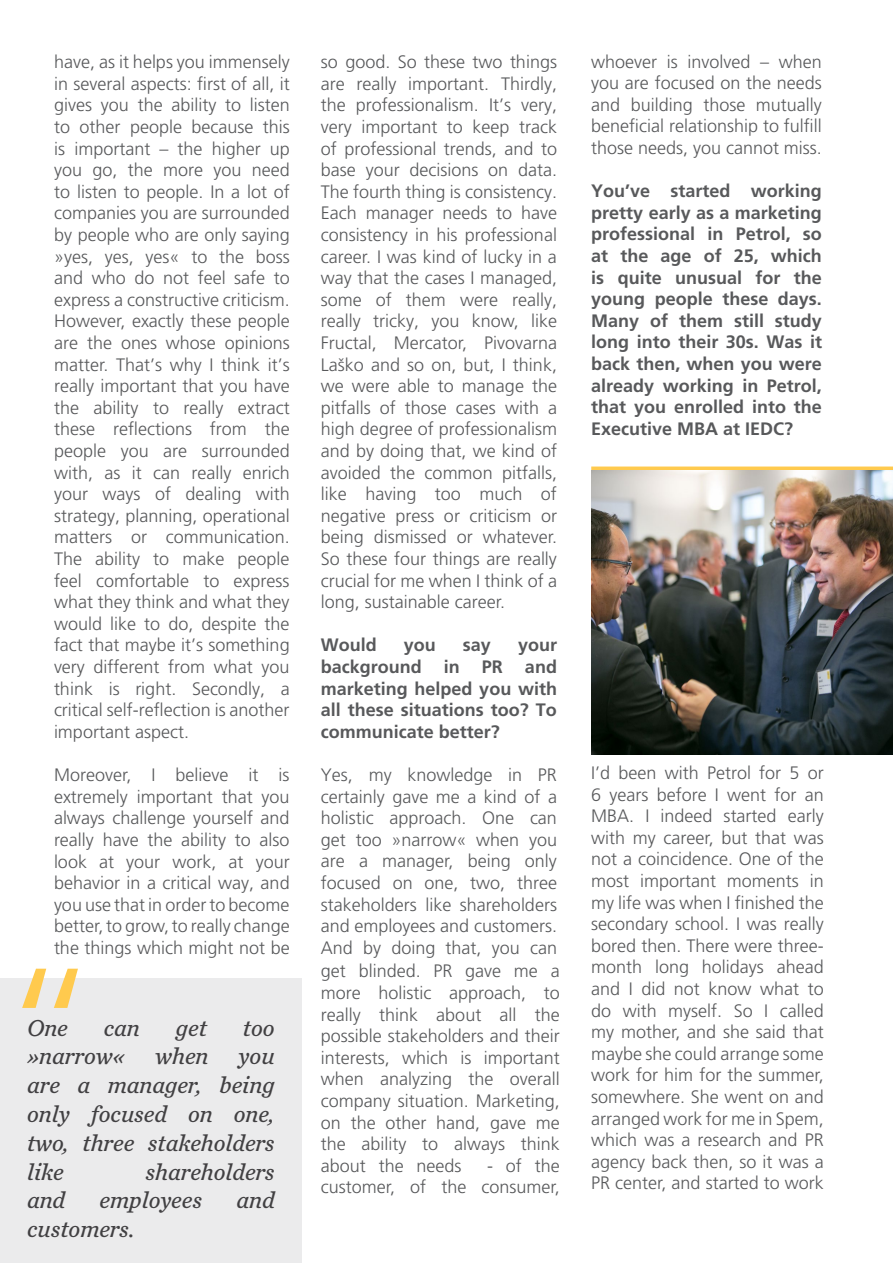
<style>
.page{position:relative;width:893px;height:1263px;background:#fff}
.page>*{position:absolute;margin:0;border:0;box-sizing:border-box;transform-origin:0 0}
.t1{font:300 180px "Frutiger LT Std";color:#ffca4e}
.t2{font:italic 24px/28.8px "Chronicle Text G4";color:#414042;text-align:justify}
.t3{font:300 18px/21.6px "Frutiger LT Std";color:#58595b;text-align:justify}
.t4{font:700 18px/21.6px "Frutiger LT Std";color:#58595b;text-align:justify}
</style>
<div class="page">
<div style="left:0;top:978px;width:302px;height:285px;background:#ebebec"></div>
<div style="left:591px;top:466px;width:302px;height:5px;background:#ffca4e"></div>
<img style="left:591px;top:471px;width:302px;height:284px">
<p class="t3" style="left:54px;top:51px;width:237px">have, as it helps you immensely in several aspects: first of all, it gives you the ability to listen to other people because this is important – the higher up you go, the more you need to listen to people. In a lot of companies you are surrounded by people who are only saying »yes, yes, yes« to the boss and who do not feel safe to express a constructive criticism.<br>However, exactly these people are the ones whose opinions matter. That’s why I think it’s really important that you have the ability to really extract these reflections from the people you are surrounded with, as it can really enrich your ways of dealing with strategy, planning, operational matters or communication.<br>The ability to make people feel comfortable to express what they think and what they would like to do, despite the fact that maybe it’s something very different from what you think is right. Secondly, a critical self-reflection is another important aspect.</p>
<p class="t3" style="left:54px;top:764px;width:237px">Moreover, I believe it is extremely important that you always challenge yourself and really have the ability to also look at your work, at your behavior in a critical way, and you use that in order to become better, to grow, to really change the things which might not be</p>
<h1 class="t1" style="left:0;top:930px;width:102px">“</h1>
<h2 class="t2" style="left:27px;top:1012px;width:42px">One</h2>
<h2 class="t2" style="left:104px;top:1012px;width:37px">can</h2>
<h2 class="t2" style="left:176px;top:1012px;width:33px">get</h2>
<h2 class="t2" style="left:243px;top:1012px;width:33px">too</h2>
<h2 class="t2" style="left:27px;top:1040px;width:99px">»narrow«</h2>
<h2 class="t2" style="left:155px;top:1040px;width:55px">when</h2>
<h2 class="t2" style="left:27px;top:1040px;width:249px;text-indent:212px">you are a manager, being only focused on one, two, three stakeholders like</h2>
<h2 class="t2" style="left:146px;top:1156px;width:131px">shareholders</h2>
<h2 class="t2" style="left:27px;top:1184px;width:40px">and</h2>
<h2 class="t2" style="left:100px;top:1184px;width:104px">employees</h2>
<h2 class="t2" style="left:237px;top:1184px;width:40px">and</h2>
<h2 class="t2" style="left:27px;top:1213px;width:109px">customers.</h2>
<p class="t3" style="left:321px;top:51px;width:238px">so good. So these two things are really important. Thirdly, the professionalism. It’s very, very important to keep track of professional trends, and to base your decisions on data.<br>The fourth thing is consistency.<br>Each manager needs to have consistency in his professional career. I was kind of lucky in a way that the cases I managed, some of them were really, really tricky, you know, like Fructal, Mercator, Pivovarna Laško and so on, but, I think, we were able to manage the pitfalls of those cases with a high degree of professionalism and by doing that, we kind of avoided the common pitfalls, like having too much of negative press or criticism or being dismissed or whatever.<br>So these four things are really crucial for me when I think of a long, sustainable career.</p>
<p class="t4" style="left:321px;top:634px;width:57px">Would</p>
<p class="t4" style="left:404px;top:634px;width:34px">you</p>
<p class="t4" style="left:463px;top:634px;width:30px">say</p>
<p class="t4" style="left:321px;top:634px;width:238px;text-indent:197px">your background in PR and marketing helped you with all these situations too? To communicate better?</p>
<p class="t3" style="left:321px;top:764px;width:238px">Yes, my knowledge in PR certainly gave me a kind of a holistic approach. One can get too »narrow« when you are a manager, being only focused on one, two, three stakeholders like shareholders and employees and customers.<br>And by doing that, you can</p>
<p class="t3" style="left:321px;top:960px;width:240px">get blinded. PR gave me a more holistic approach, to really think about all the possible stakeholders and their interests, which is important when analyzing the overall company situation. Marketing, on the other hand, gave me the ability to always think about the needs</p>
<p class="t3" style="left:321px;top:1155px;width:240px;text-align:right">- of the<br>customer, of the consumer,</p>
<p class="t3" style="left:591px;top:51px;width:232px">whoever is involved – when you are focused on the needs and building those mutually beneficial relationship to fulfill those needs, you cannot miss.</p>
<p class="t4" style="left:591px;top:180px;width:232px">You’ve started working pretty early as a marketing professional in Petrol, so at the age of 25, which is quite unusual for the young people these days.<br>Many of them still study long into their 30s. Was it back then, when you were already working in Petrol, that you enrolled into the Executive MBA at IEDC?</p>
<p class="t3" style="left:591px;top:762px;width:234px">I’d been with Petrol for 5 or 6 years before I went for an MBA. I indeed started early with my career, but that was not a coincidence. One of the most important moments in my life was when I finished the secondary school. I was really bored then. There were three&shy;month long holidays ahead and I did not know what to do with myself. So I called my mother, and she said that maybe she could arrange some work for him for the summer, somewhere. She went on and arranged work for me in Spem, which was a research and PR agency back then, so it was a PR center, and started to work</p>
</div>
